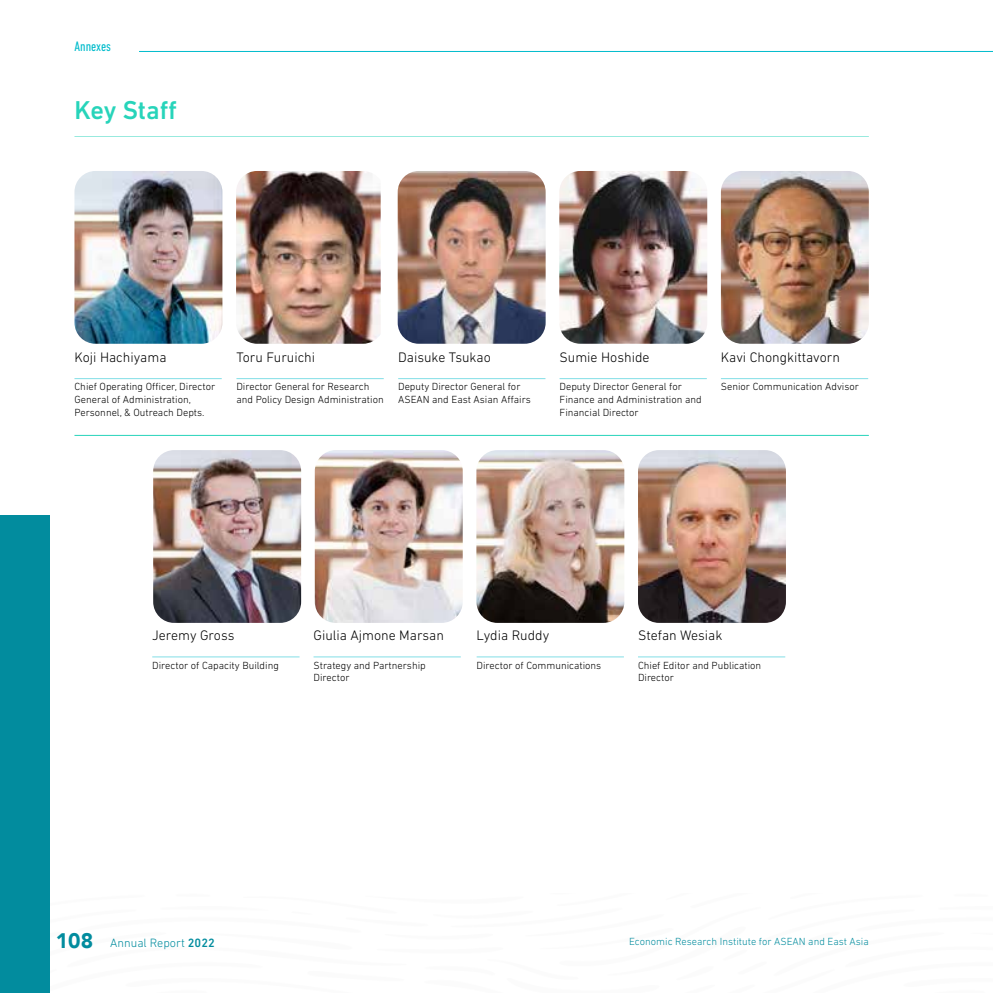
<style>
.page{position:relative;width:993px;height:993px;background:#fff}
.page>*{position:absolute;margin:0;border:0;box-sizing:border-box;transform-origin:0 0}
.t1{font:500 26.25px "DIN Next LT Pro";color:#27d4ba}
.t2{font:300 14px "DIN Next LT Pro";color:#000}
.t3{font:condensed 14px "DIN Next LT Pro";color:#00bccc}
.t4{font:300 12.25px "DIN Next LT Pro";color:#028c9e}
.t5{font:300 10.5px/12.6px "DIN Next LT Pro";color:#000}
.t6{font:300 10.5px "DIN Next LT Pro";color:#028c9e}
.s1{font-family:"Avenir";font-weight:900;font-size:21px}
.s2{font-weight:500}
</style>
<div class="page">
<hr style="left:74px;top:435px;width:794px;height:1px;background:#27d4ba">
<img style="left:74px;top:171px;width:148px;height:172px">
<img style="left:236px;top:171px;width:144px;height:172px">
<img style="left:397px;top:171px;width:148px;height:172px">
<img style="left:559px;top:171px;width:148px;height:172px">
<img style="left:720px;top:171px;width:148px;height:172px">
<img style="left:153px;top:450px;width:148px;height:172px">
<img style="left:315px;top:450px;width:147px;height:172px">
<img style="left:476px;top:450px;width:148px;height:172px">
<img style="left:638px;top:450px;width:147px;height:172px">
<hr style="left:74px;top:136px;width:794px;height:1px;background:#27d4ba">
<hr style="left:74px;top:378px;width:148px;height:1px;background:#00bccc">
<hr style="left:152px;top:656px;width:147px;height:1px;background:#00bccc">
<hr style="left:313px;top:656px;width:147px;height:1px;background:#00bccc">
<hr style="left:476px;top:656px;width:147px;height:1px;background:#00bccc">
<hr style="left:637px;top:656px;width:148px;height:1px;background:#00bccc">
<hr style="left:236px;top:378px;width:147px;height:1px;background:#00bccc">
<hr style="left:398px;top:378px;width:147px;height:1px;background:#00bccc">
<hr style="left:559px;top:378px;width:147px;height:1px;background:#00bccc">
<hr style="left:720px;top:378px;width:147px;height:1px;background:#00bccc">
<div style="left:0;top:515px;width:50px;height:477px;background:#028c9e"></div>
<hr style="left:139px;top:51px;width:853px;height:1px;background:#00bccc">
<h2 class="t3" style="left:74px;top:39px;width:38px">Annexes</h2>
<h1 class="t1" style="left:74px;top:95px;width:104px">Key Staff</h1>
<h2 class="t2" style="left:74px;top:349px;width:94px">Koji Hachiyama</h2>
<p class="t5" style="left:74px;top:380px;width:142px">Chief Operating Officer, Director<br>General of Administration,<br>Personnel, &amp; Outreach Depts.</p>
<h2 class="t2" style="left:236px;top:349px;width:80px">Toru Furuichi</h2>
<h2 class="t2" style="left:398px;top:349px;width:94px">Daisuke Tsukao</h2>
<h2 class="t2" style="left:559px;top:349px;width:91px">Sumie Hoshide</h2>
<h2 class="t2" style="left:720px;top:349px;width:121px">Kavi Chongkittavorn</h2>
<p class="t5" style="left:236px;top:380px;width:149px">Director General for Research and Policy Design Administration</p>
<p class="t5" style="left:398px;top:380px;width:134px">Deputy Director General for<br>ASEAN and East Asian Affairs</p>
<p class="t5" style="left:559px;top:380px;width:144px">Deputy Director General for<br>Finance and Administration and<br>Financial Director</p>
<p class="t5" style="left:720px;top:380px;width:139px">Senior Communication Advisor</p>
<h2 class="t2" style="left:152px;top:627px;width:84px">Jeremy Gross</h2>
<h2 class="t2" style="left:313px;top:627px;width:132px">Giulia Ajmone Marsan</h2>
<h2 class="t2" style="left:476px;top:627px;width:74px">Lydia Ruddy</h2>
<h2 class="t2" style="left:637px;top:627px;width:86px">Stefan Wesiak</h2>
<p class="t5" style="left:152px;top:658px;width:128px">Director of Capacity Building</p>
<p class="t5" style="left:313px;top:658px;width:114px">Strategy and Partnership<br>Director</p>
<p class="t5" style="left:476px;top:658px;width:126px">Director of Communications</p>
<p class="t5" style="left:637px;top:658px;width:125px">Chief Editor and Publication<br>Director</p>
<p class="t4" style="left:56px;top:935px;width:160px"><span class="s1">108</span> Annual Report <span class="s2">2022</span></p>
<p class="t6" style="left:629px;top:934px;width:241px">Economic Research Institute for ASEAN and East Asia</p>
</div>
